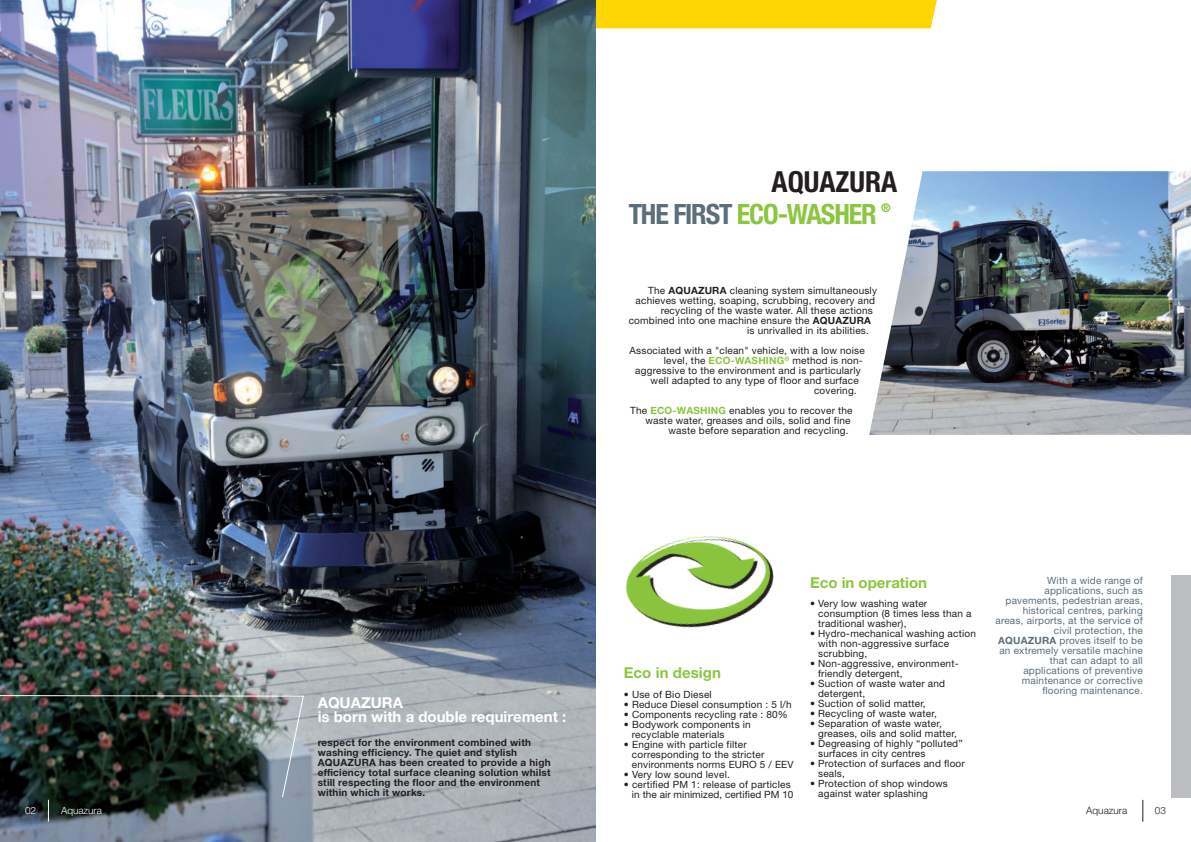
<style>
.page{position:relative;width:1191px;height:842px;background:#fff}
.page>*{position:absolute;margin:0;border:0;box-sizing:border-box;transform-origin:0 0}
.t1{font:700 condensed 29px "Helvetica Neue";color:#231f20}
.t2{font:700 condensed 28px "Helvetica Neue";letter-spacing:-.04em;color:#8bc63e}
.t3{font:700 15px/14px "Helvetica Neue";color:#fff}
.t4{font:700 15px "Helvetica Neue";color:#8bc63e}
.t5{font:700 condensed 12px "Helvetica Neue";color:#8bc63e}
.t6{font:10px/10px "Helvetica Neue";letter-spacing:.02em;color:#231f20}
.t7{font:10px/10px "Helvetica Neue";letter-spacing:.02em;color:#5b6f7b;text-align:right}
.t8{font:700 10px/10px "Helvetica Neue";letter-spacing:.02em;color:#231f20}
.t9{font:300 10px "Helvetica Neue";color:#231f20}
.t10{font:300 10px "Helvetica Neue";color:#fff}
.s1{color:#5b6f7b}
.s2{font-weight:700}
.s3{font-weight:700;color:#8bc63e}
</style>
<div class="page">
<div style="left:595px;top:0;width:342px;height:28px;background:#fed702"></div>
<img style="left:0;top:0;width:595px;height:842px">
<div style="left:1171px;top:575px;width:20px;height:222px;background:#bcbdc0"></div>
<svg style="left:1142px;top:800px;width:1px;height:22px"></svg>
<img style="left:869px;top:171px;width:322px;height:264px">
<img style="left:0;top:694px;width:304px;height:127px">
<img style="left:625px;top:536px;width:149px;height:94px">
<p class="t10" style="left:25px;top:807px;width:13px">02</p>
<p class="t10" style="left:61px;top:807px;width:42px">Aquazura</p>
<h3 class="t3" style="left:318px;top:697px;width:250px">AQUAZURA<br>is born with a double requirement :</h3>
<p class="t8" style="left:318px;top:738px;width:234px">respect for the environment combined with washing efficiency. The quiet and stylish AQUAZURA has been created to provide a high efficiency total surface cleaning solution whilst still respecting the floor and the environment within which it works.</p>
<h1 class="t1" style="left:771px;top:171px;width:127px">AQUAZURA</h1>
<h2 class="t2" style="left:628px;top:204px;width:249px"><span class="s1">THE FIRST</span> ECO-WASHER</h2>
<p class="t5" style="left:881px;top:204px;width:11px">®</p>
<p class="t6" style="left:648px;top:287px;width:230px">The <span class="s2">AQUAZURA</span> cleaning system simultaneously</p>
<p class="t6" style="left:635px;top:297px;width:241px">achieves wetting, soaping, scrubbing, recovery and</p>
<p class="t6" style="left:660px;top:307px;width:214px">recycling of the waste water. All these actions</p>
<p class="t6" style="left:628px;top:317px;width:244px">combined into one machine ensure the <span class="s2">AQUAZURA</span></p>
<p class="t6" style="left:747px;top:327px;width:123px">is unrivalled in its abilities.</p>
<p class="t6" style="left:629px;top:347px;width:237px">Associated with a "clean" vehicle, with a low noise</p>
<p class="t6" style="left:664px;top:357px;width:200px">level, the <span class="s3">ECO-WASHING</span><sup>®</sup> method is non-</p>
<p class="t6" style="left:635px;top:367px;width:227px">aggressive to the environment and is particularly</p>
<p class="t6" style="left:650px;top:377px;width:210px">well adapted to any type of floor and surface</p>
<p class="t6" style="left:814px;top:387px;width:44px">covering.</p>
<p class="t6" style="left:630px;top:407px;width:224px">The <span class="s3">ECO-WASHING</span> enables you to recover the</p>
<p class="t6" style="left:645px;top:417px;width:207px">waste water, greases and oils, solid and fine</p>
<p class="t6" style="left:668px;top:427px;width:182px">waste before separation and recycling.</p>
<h3 class="t4" style="left:624px;top:667px;width:99px">Eco in design</h3>
<p class="t6" style="left:624px;top:690px;width:89px">• Use of Bio Diesel</p>
<p class="t6" style="left:624px;top:700px;width:169px">• Reduce Diesel consumption : 5 l/h</p>
<p class="t6" style="left:624px;top:710px;width:166px">• Components recycling rate : 80%</p>
<p class="t6" style="left:632px;top:720px;width:120px;text-indent:-8px">• Bodywork components in recyclable materials</p>
<p class="t6" style="left:632px;top:740px;width:163px;text-indent:-8px">• Engine with particle filter corresponding to the stricter environments norms EURO 5 / EEV</p>
<p class="t6" style="left:624px;top:770px;width:107px">• Very low sound level.</p>
<p class="t6" style="left:624px;top:780px;width:171px;text-align:right">• certified PM 1: release of particles in the air minimized, certified PM 10</p>
<h3 class="t4" style="left:810px;top:577px;width:119px">Eco in operation</h3>
<p class="t6" style="left:818px;top:600px;width:155px;text-indent:-8px">• Very low washing water consumption (8 times less than a traditional washer),</p>
<p class="t6" style="left:818px;top:630px;width:159px;text-indent:-8px">• Hydro-mechanical washing action with non-aggressive surface scrubbing,</p>
<p class="t6" style="left:818px;top:660px;width:142px;text-indent:-8px">• Non-aggressive, environment&shy;friendly detergent,</p>
<p class="t6" style="left:818px;top:680px;width:128px;text-indent:-8px">• Suction of waste water and detergent,</p>
<p class="t6" style="left:810px;top:700px;width:117px">• Suction of solid matter,</p>
<p class="t6" style="left:810px;top:710px;width:128px">• Recycling of waste water,</p>
<p class="t6" style="left:818px;top:720px;width:140px;text-indent:-8px">• Separation of waste water, greases, oils and solid matter,</p>
<p class="t6" style="left:818px;top:740px;width:146px;text-indent:-8px">• Degreasing of highly “polluted” surfaces in city centres</p>
<p class="t6" style="left:818px;top:760px;width:148px;text-indent:-8px">• Protection of surfaces and floor seals,</p>
<p class="t6" style="left:818px;top:780px;width:131px;text-indent:-8px">• Protection of shop windows against water splashing</p>
<p class="t7" style="left:995px;top:576px;width:149px">With a wide range of applications, such as pavements, pedestrian areas, historical centres, parking areas, airports, at the service of civil protection, the<br><span class="s2">AQUAZURA</span> proves itself to be an extremely versatile machine that can adapt to all applications of preventive maintenance or corrective flooring maintenance.</p>
<p class="t9" style="left:1086px;top:807px;width:42px">Aquazura</p>
<p class="t9" style="left:1154px;top:807px;width:13px">03</p>
</div>
